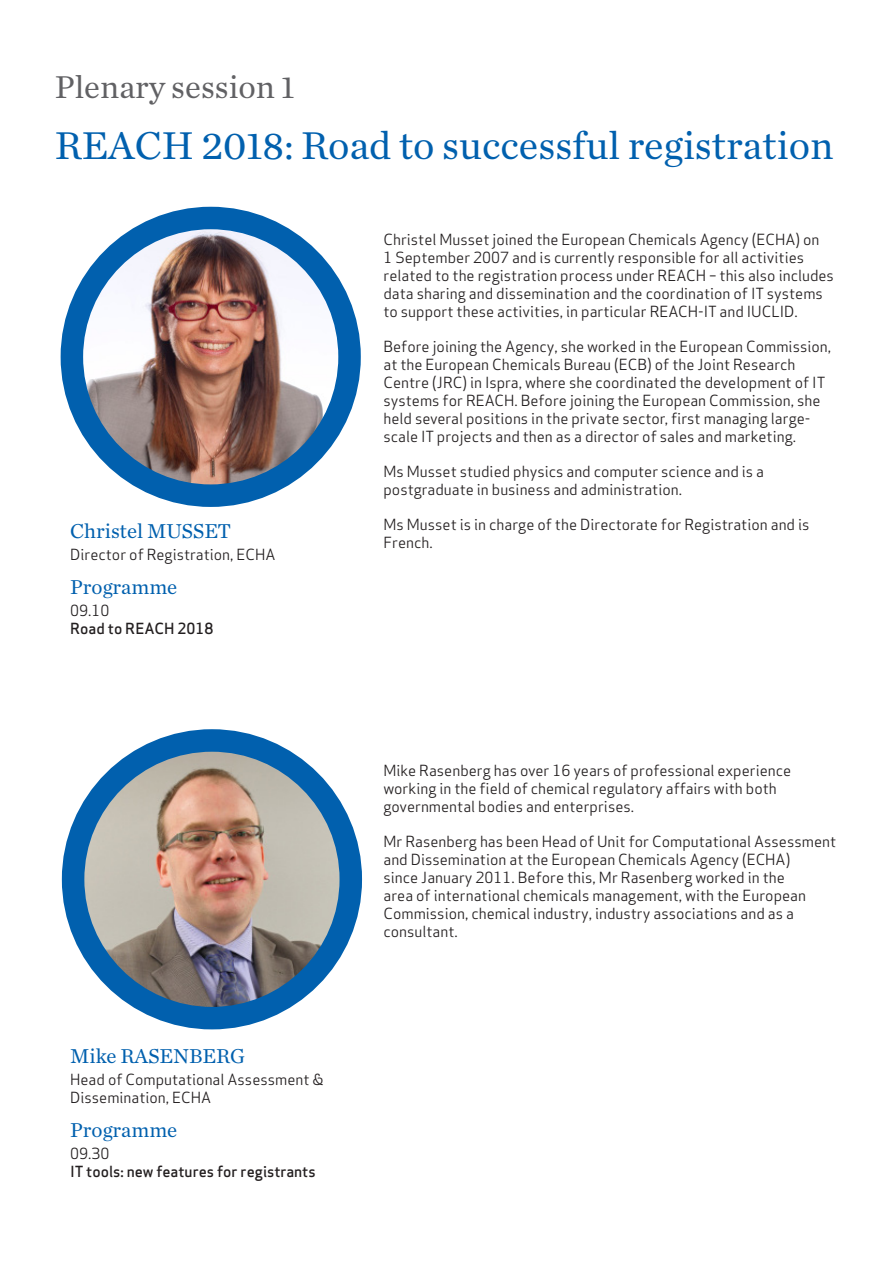
<style>
.page{position:relative;width:893px;height:1263px;background:#fff}
.page>*{position:absolute;margin:0;border:0;box-sizing:border-box;transform-origin:0 0}
.t1{font:40.5px "Chronicle Text G1";color:#0160ae}
.t2{font:33px "Chronicle Text G1";color:#616164}
.t3{font:21px "Chronicle Text G1";color:#0160ae}
.t4{font:15px/18px "Apex Sans";color:#231f20}
.t5{font:500 15px "Apex Sans";color:#231f20}
</style>
<div class="page">
<img style="left:72px;top:218px;width:278px;height:278px;border-radius:139px">
<div style="left:61px;top:207px;width:300px;height:300px;border:22px solid #0160ae;border-radius:50%"></div>
<img style="left:73px;top:740px;width:278px;height:278px;border-radius:139px">
<div style="left:62px;top:729px;width:300px;height:300px;border:22px solid #0160ae;border-radius:50%"></div>
<p class="t2" style="left:55px;top:62px;width:241px">Plenary session 1</p>
<p class="t1" style="left:55px;top:115px;width:780px">REACH 2018: Road to successful registration</p>
<p class="t3" style="left:70px;top:515px;width:162px">Christel MUSSET</p>
<p class="t4" style="left:70px;top:544px;width:207px">Director of Registration, ECHA</p>
<p class="t3" style="left:70px;top:571px;width:109px">Programme</p>
<p class="t4" style="left:70px;top:600px;width:41px">09.10</p>
<p class="t5" style="left:70px;top:615px;width:145px">Road to REACH 2018</p>
<p class="t3" style="left:70px;top:1040px;width:176px">Mike RASENBERG</p>
<p class="t4" style="left:70px;top:1069px;width:255px">Head of Computational Assessment &amp;<br>Dissemination, ECHA</p>
<p class="t3" style="left:70px;top:1114px;width:109px">Programme</p>
<p class="t4" style="left:70px;top:1143px;width:41px">09.30</p>
<p class="t5" style="left:70px;top:1158px;width:247px">IT tools: new features for registrants</p>
<p class="t4" style="left:383px;top:229px;width:452px">Christel Musset joined the European Chemicals Agency (ECHA) on<br>1 September 2007 and is currently responsible for all activities related to the registration process under REACH – this also includes data sharing and dissemination and the coordination of IT systems to support these activities, in particular REACH-IT and IUCLID.</p>
<p class="t4" style="left:383px;top:336px;width:449px">Before joining the Agency, she worked in the European Commission, at the European Chemicals Bureau (ECB) of the Joint Research Centre (JRC) in Ispra, where she coordinated the development of IT systems for REACH. Before joining the European Commission, she held several positions in the private sector, first managing large&shy;scale IT projects and then as a director of sales and marketing.</p>
<p class="t4" style="left:383px;top:461px;width:382px">Ms Musset studied physics and computer science and is a postgraduate in business and administration.</p>
<p class="t4" style="left:383px;top:514px;width:428px">Ms Musset is in charge of the Directorate for Registration and is<br>French.</p>
<p class="t4" style="left:383px;top:760px;width:409px">Mike Rasenberg has over 16 years of professional experience working in the field of chemical regulatory affairs with both governmental bodies and enterprises.</p>
<p class="t4" style="left:383px;top:831px;width:454px">Mr Rasenberg has been Head of Unit for Computational Assessment and Dissemination at the European Chemicals Agency (ECHA)<br>since January 2011. Before this, Mr Rasenberg worked in the<br>area of international chemicals management, with the European Commission, chemical industry, industry associations and as a consultant.</p>
</div>
